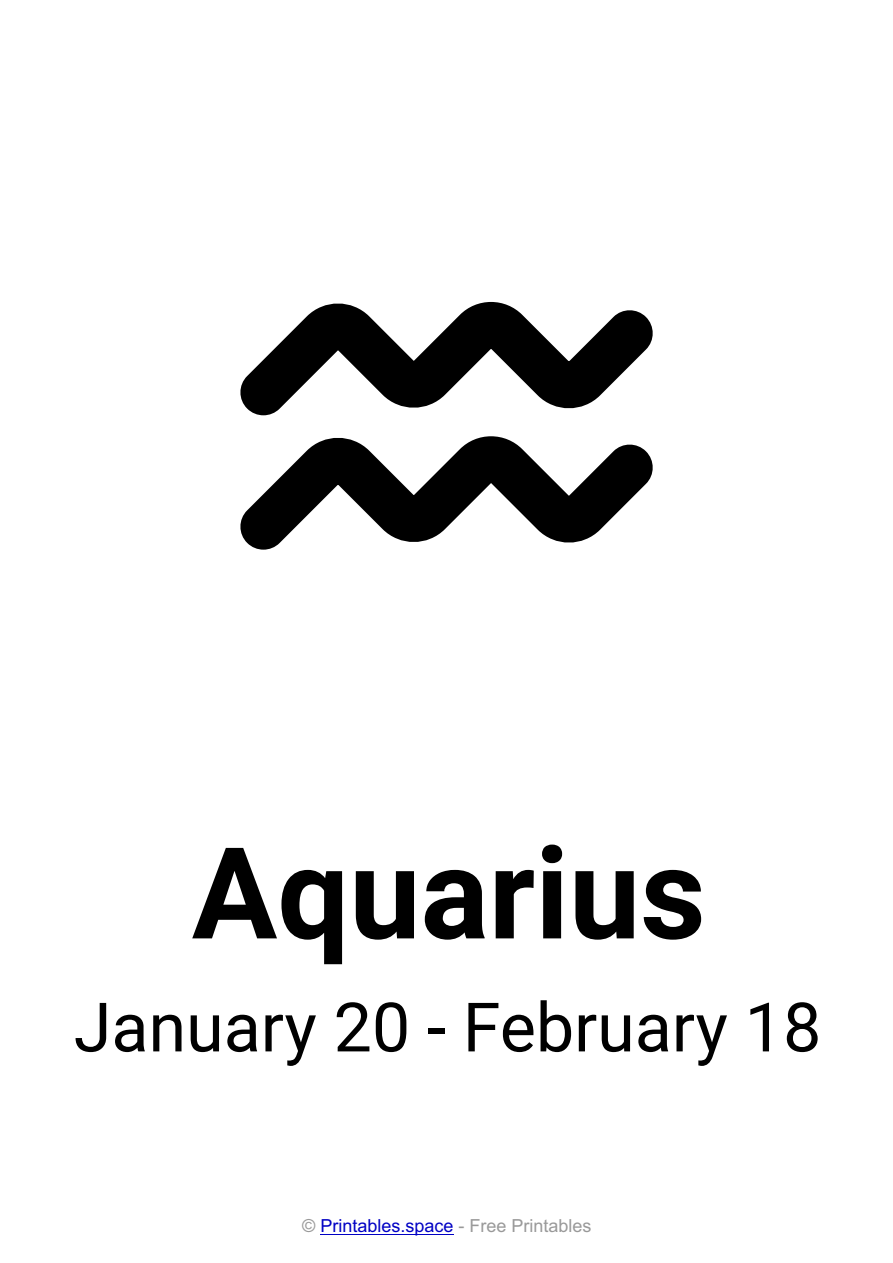
<style>
.page{position:relative;width:893px;height:1263px;background:#fff}
.page>*{position:absolute;margin:0;border:0;box-sizing:border-box;transform-origin:0 0}
.t1{font:700 127.2px "Roboto";color:#000}
.t2{font:68.25px "Roboto";color:#000}
.t3{font:18px "Arial";color:#999}
.s1{color:#0000c4}
</style>
<div class="page">
<svg style="left:240px;top:302px;width:413px;height:114px"></svg>
<svg style="left:240px;top:436px;width:413px;height:114px"></svg>
<hr style="left:320px;top:1234px;width:133px;height:1px;background:#0000c4">
<h1 class="t1" style="left:192px;top:843px;width:515px">Aquarius</h1>
<h2 class="t2" style="left:74px;top:1000px;width:749px">January 20 - February 18</h2>
<p class="t3" style="left:302px;top:1219px;width:291px">© <span class="s1">Printables.space</span> - Free Printables</p>
</div>
